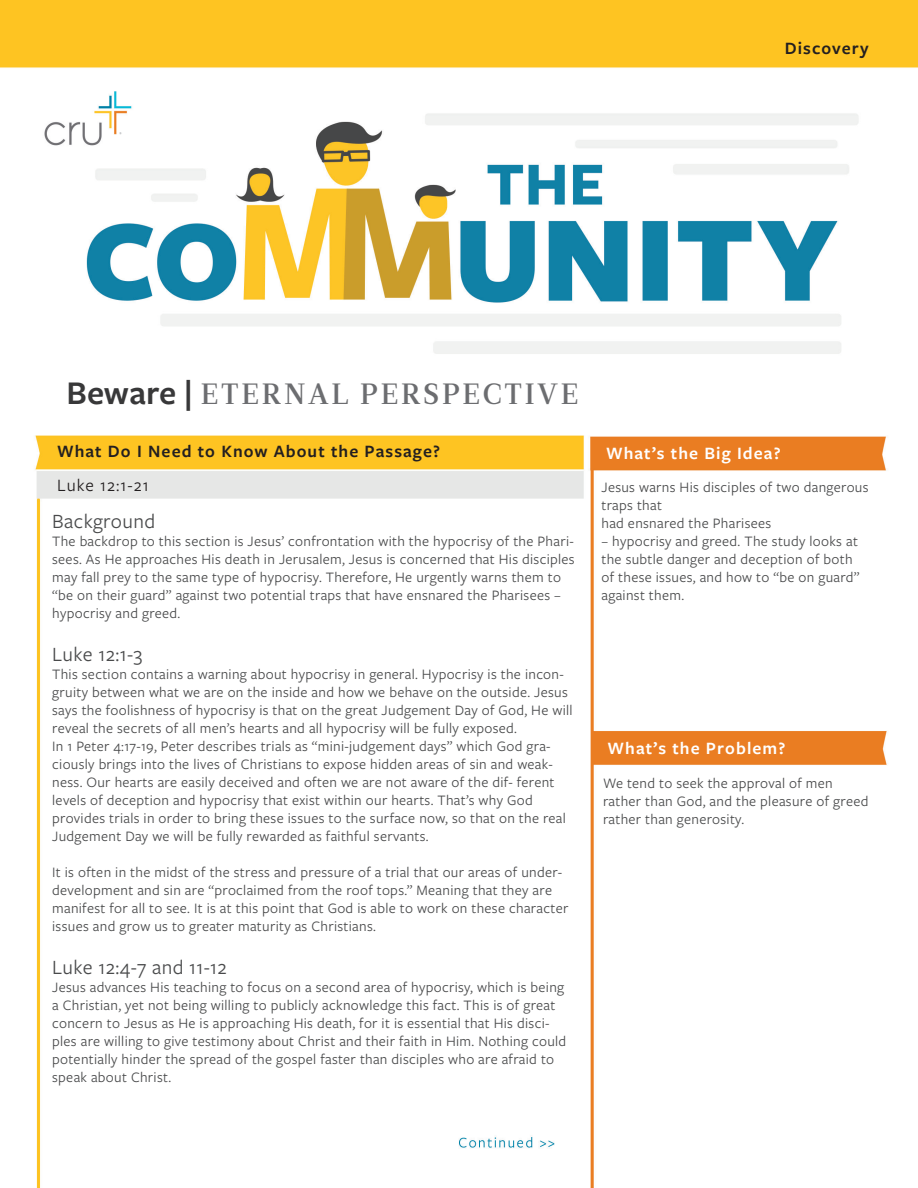
<style>
.page{position:relative;width:918px;height:1188px;background:#fff}
.page>*{position:absolute;margin:0;border:0;box-sizing:border-box;transform-origin:0 0}
.t1{font:29.25px "Leitura Roman 3";letter-spacing:.095em;color:#6c6d70}
.t2{font:21px "Freight Sans Pro";letter-spacing:.02em;color:#494a4b}
.t3{font:600 18px "Freight Sans Pro";letter-spacing:.06em;color:#231f20}
.t4{font:600 18px "Freight Sans Pro";letter-spacing:.06em;color:#fff}
.t5{font:18px "Freight Sans Pro";letter-spacing:.06em;color:#231f20}
.t6{font:15px/18px "Freight Sans Pro";letter-spacing:.02em;color:#494a4b}
.s1{font-family:"Freight Sans Pro";font-weight:600;font-size:34.35px;color:#383839}
</style>
<div class="page">
<img style="left:0;top:0;width:918px;height:1188px">
<p class="t3" style="left:785px;top:36px;width:85px">Discovery</p>
<p class="t1" style="left:67px;top:374px;width:513px"><span class="s1">Beware |</span> ETERNAL PERSPECTIVE</p>
<p class="t3" style="left:57px;top:439px;width:385px">What Do I Need to Know About the Passage?</p>
<p class="t5" style="left:57px;top:473px;width:93px">Luke 12:1-21</p>
<p class="t2" style="left:52px;top:507px;width:105px">Background</p>
<p class="t6" style="left:52px;top:531px;width:524px">The backdrop to this section is Jesus’ confrontation with the hypocrisy of the Phari&shy;sees. As He approaches His death in Jerusalem, Jesus is concerned that His disciples may fall prey to the same type of hypocrisy. Therefore, He urgently warns them to “be on their guard” against two potential traps that have ensnared the Pharisees – hypocrisy and greed.</p>
<p class="t2" style="left:52px;top:640px;width:92px">Luke 12:1-3</p>
<p class="t6" style="left:52px;top:664px;width:522px">This section contains a warning about hypocrisy in general. Hypocrisy is the incon&shy;gruity between what we are on the inside and how we behave on the outside. Jesus says the foolishness of hypocrisy is that on the great Judgement Day of God, He will reveal the secrets of all men’s hearts and all hypocrisy will be fully exposed.</p>
<p class="t6" style="left:52px;top:736px;width:515px">In 1 Peter 4:17-19, Peter describes trials as “mini-judgement days” which God gra&shy;ciously brings into the lives of Christians to expose hidden areas of sin and weak&shy;ness. Our hearts are easily deceived and often we are not aware of the dif- ferent levels of deception and hypocrisy that exist within our hearts. That’s why God provides trials in order to bring these issues to the surface now, so that on the real Judgement Day we will be fully rewarded as faithful servants.</p>
<p class="t6" style="left:52px;top:862px;width:518px">It is often in the midst of the stress and pressure of a trial that our areas of under&shy;development and sin are “proclaimed from the roof tops.” Meaning that they are manifest for all to see. It is at this point that God is able to work on these character issues and grow us to greater maturity as Christians.</p>
<p class="t2" style="left:52px;top:953px;width:176px">Luke 12:4-7 and 11-12</p>
<p class="t6" style="left:52px;top:978px;width:516px">Jesus advances His teaching to focus on a second area of hypocrisy, which is being a Christian, yet not being willing to publicly acknowledge this fact. This is of great concern to Jesus as He is approaching His death, for it is essential that His disci&shy;ples are willing to give testimony about Christ and their faith in Him. Nothing could potentially hinder the spread of the gospel faster than disciples who are afraid to speak about Christ.</p>
<p class="t4" style="left:606px;top:441px;width:176px">What’s the Big Idea?</p>
<p class="t6" style="left:602px;top:477px;width:269px">Jesus warns His disciples of two dangerous traps that</p>
<p class="t6" style="left:602px;top:513px;width:171px">had ensnared the Pharisees</p>
<p class="t6" style="left:602px;top:531px;width:260px">– hypocrisy and greed. The study looks at the subtle danger and deception of both of these issues, and how to “be on guard” against them.</p>
<p class="t4" style="left:608px;top:735px;width:179px">What’s the Problem?</p>
<p class="t6" style="left:603px;top:774px;width:267px">We tend to seek the approval of men rather than God, and the pleasure of greed rather than generosity.</p>
</div>
